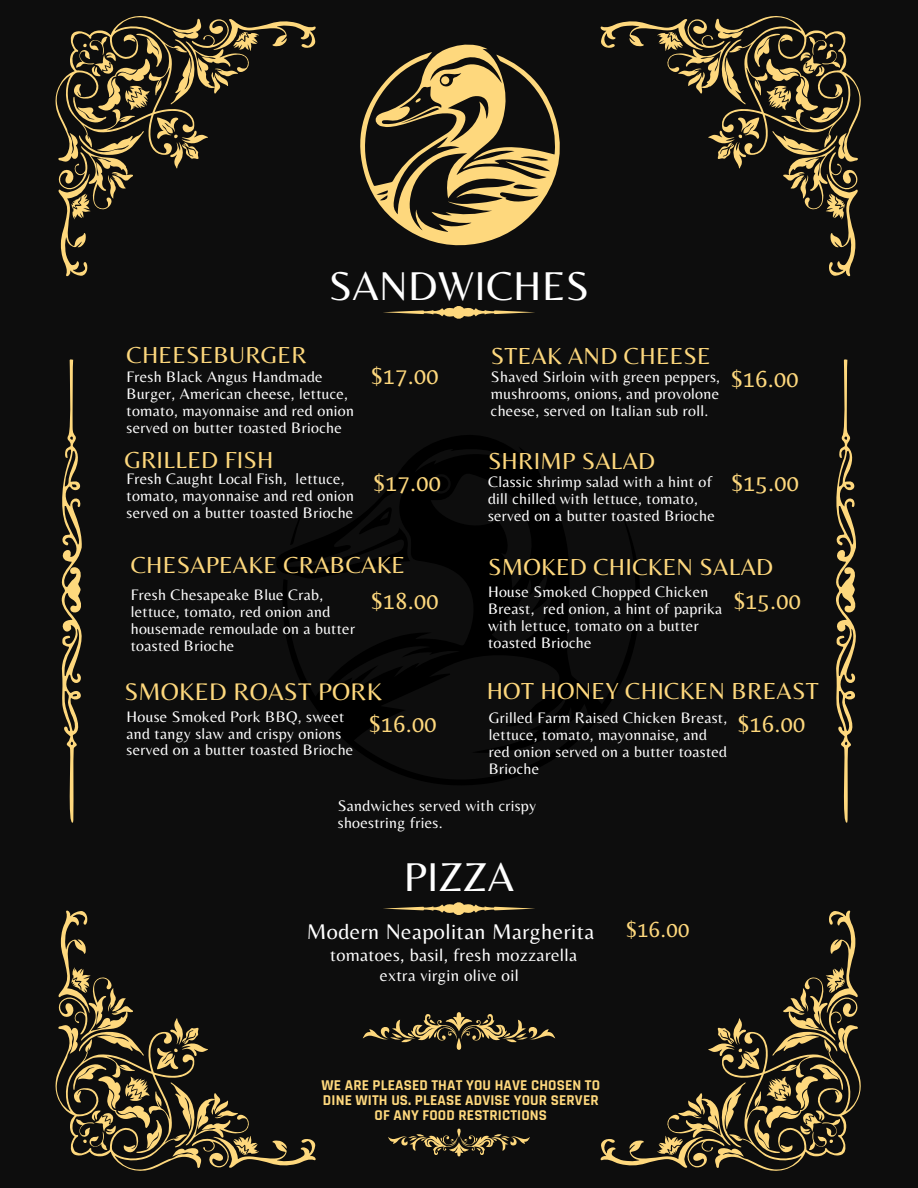
<style>
.page{position:relative;width:918px;height:1188px;background:#0d0d0d}
.page>*{position:absolute;margin:0;border:0;box-sizing:border-box;transform-origin:0 0}
.t1{font:41.85px "Belleza";letter-spacing:.01em;color:#fff}
.t2{font:25.05px "Belleza";letter-spacing:.01em;color:#fed87d}
.t3{font:24.15px "Belleza";letter-spacing:.01em;color:#fed87d}
.t4{font:22.8px "Belleza";color:#fed87d}
.t5{font:22.2px "Belleza";letter-spacing:.02em;color:#fff}
.t6{font:18.15px "Belleza";letter-spacing:.02em;color:#fff}
.t7{font:16.95px "Belleza";letter-spacing:.02em;color:#fff}
.t8{font:15.9px/16.8px "Belleza";letter-spacing:.02em;color:#fff}
.t9{font:700 15.15px/14.7px "Rajdhani";letter-spacing:.01em;color:#fed87d;text-align:center}
</style>
<div class="page">
<svg style="left:55px;top:16px;width:261px;height:260px"></svg>
<svg style="left:600px;top:16px;width:261px;height:260px"></svg>
<svg style="left:55px;top:910px;width:261px;height:261px"></svg>
<svg style="left:600px;top:910px;width:261px;height:261px"></svg>
<svg style="left:61px;top:359px;width:21px;height:464px"></svg>
<svg style="left:836px;top:359px;width:20px;height:464px"></svg>
<svg style="left:383px;top:306px;width:152px;height:13px"></svg>
<svg style="left:363px;top:1012px;width:192px;height:38px"></svg>
<svg style="left:388px;top:1129px;width:142px;height:27px"></svg>
<svg style="left:277px;top:435px;width:363px;height:350px"></svg>
<svg style="left:359px;top:507px;width:33px;height:27px"></svg>
<svg style="left:290px;top:503px;width:16px;height:42px"></svg>
<div style="left:434px;top:477px;width:14px;height:14px;background:#000;border-radius:50%"></div>
<svg style="left:360px;top:44px;width:200px;height:202px"></svg>
<div style="left:441px;top:76px;width:8px;height:8px;background:#fed87d;border-radius:50%"></div>
<svg style="left:383px;top:902px;width:152px;height:13px"></svg>
<p class="t1" style="left:329px;top:261px;width:262px">SANDWICHES</p>
<h1 class="t3" style="left:127px;top:341px;width:182px">CHEESEBURGER</h1>
<p class="t8" style="left:127px;top:368px;width:198px">Fresh Black Angus Handmade</p>
<p class="t3" style="left:371px;top:362px;width:69px">$17.00</p>
<p class="t8" style="left:127px;top:385px;width:229px">Burger, American cheese, lettuce, tomato, mayonnaise and red onion served on butter toasted Brioche</p>
<p class="t3" style="left:124px;top:446px;width:151px">GRILLED FISH</p>
<p class="t8" style="left:127px;top:470px;width:229px">Fresh Caught Local Fish, lettuce, tomato, mayonnaise and red onion served on a butter toasted Brioche</p>
<h2 class="t3" style="left:373px;top:469px;width:69px">$17.00</h2>
<p class="t3" style="left:131px;top:551px;width:276px">CHESAPEAKE CRABCAKE</p>
<h3 class="t8" style="left:131px;top:586px;width:226px">Fresh Chesapeake Blue Crab, lettuce, tomato, red onion and housemade remoulade on a butter toasted Brioche</h3>
<h3 class="t3" style="left:371px;top:586px;width:69px">$18.00</h3>
<p class="t2" style="left:124px;top:676px;width:259px">SMOKED ROAST PORK</p>
<h3 class="t3" style="left:369px;top:709px;width:69px">$16.00</h3>
<h3 class="t8" style="left:127px;top:708px;width:228px">House Smoked Pork BBQ, sweet and tangy slaw and crispy onions served on a butter toasted Brioche</h3>
<p class="t3" style="left:491px;top:341px;width:221px">STEAK AND CHEESE</p>
<h2 class="t8" style="left:491px;top:368px;width:231px">Shaved Sirloin with green peppers,</h2>
<h2 class="t3" style="left:731px;top:365px;width:69px">$16.00</h2>
<h2 class="t8" style="left:491px;top:385px;width:230px">mushrooms, onions, and provolone cheese, served on Italian sub roll.</h2>
<h3 class="t3" style="left:488px;top:446px;width:169px">SHRIMP SALAD</h3>
<p class="t3" style="left:731px;top:469px;width:69px">$15.00</p>
<p class="t8" style="left:488px;top:473px;width:228px">Classic shrimp salad with a hint of dill chilled with lettuce, tomato, served on a butter toasted Brioche</p>
<h2 class="t3" style="left:488px;top:553px;width:287px">SMOKED CHICKEN SALAD</h2>
<h2 class="t3" style="left:733px;top:586px;width:69px">$15.00</h2>
<p class="t8" style="left:488px;top:583px;width:236px">House Smoked Chopped Chicken<br>Breast, red onion, a hint of paprika with lettuce, tomato on a butter toasted Brioche</p>
<h2 class="t3" style="left:487px;top:677px;width:333px">HOT HONEY CHICKEN BREAST</h2>
<p class="t8" style="left:489px;top:709px;width:240px">Grilled Farm Raised Chicken Breast, lettuce, tomato, mayonnaise, and red onion served on a butter toasted<br>Brioche</p>
<h2 class="t3" style="left:738px;top:709px;width:69px">$16.00</h2>
<h2 class="t8" style="left:338px;top:797px;width:200px">Sandwiches served with crispy shoestring fries.</h2>
<h3 class="t1" style="left:404px;top:853px;width:112px">PIZZA</h3>
<p class="t5" style="left:307px;top:918px;width:289px">Modern Neapolitan Margherita</p>
<h3 class="t6" style="left:330px;top:944px;width:249px">tomatoes, basil, fresh mozzarella</h3>
<p class="t7" style="left:380px;top:965px;width:140px">extra virgin olive oil</p>
<p class="t4" style="left:626px;top:916px;width:65px">$16.00</p>
<p class="t9" style="left:322px;top:1078px;width:280px">WE ARE PLEASED THAT YOU HAVE CHOSEN TO<br>DINE WITH US. PLEASE ADVISE YOUR SERVER<br>OF ANY FOOD RESTRICTIONS</p>
</div>
